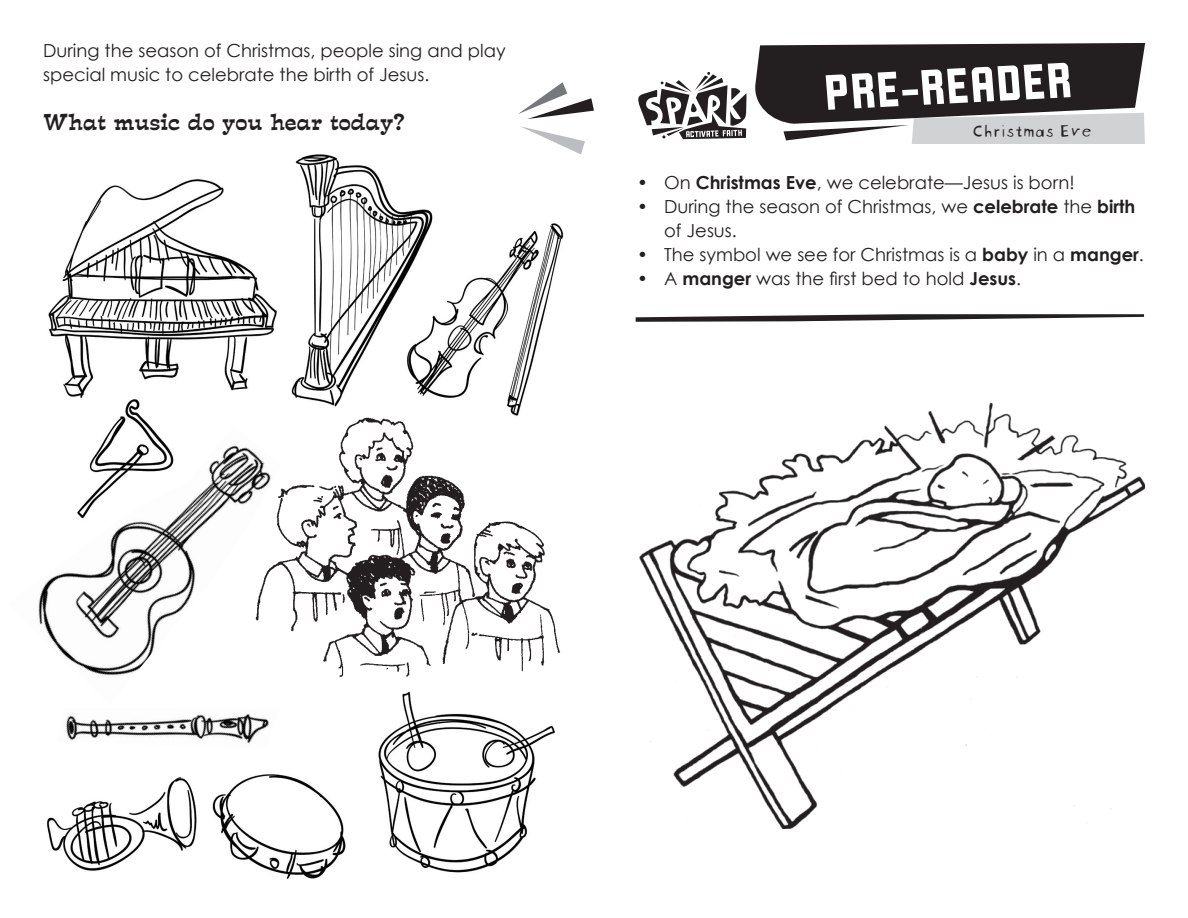
<style>
.page{position:relative;width:1188px;height:918px;background:#fff}
.page>*{position:absolute;margin:0;border:0;box-sizing:border-box;transform-origin:0 0}
.t1{font:54px "Liquorstore";color:#fff}
.t2{font:21px "Estro Font";color:#231f20}
.t3{font:18px/24px "Century Gothic";color:#231f20}
.t4{font:18px "Blockhead OT Unplugged";color:#231f20}
.s1{font-weight:700}
</style>
<div class="page">
<svg style="left:755px;top:43px;width:390px;height:101px;background:#5b5859"></svg>
<svg style="left:638px;top:72px;width:108px;height:67px"></svg>
<img style="left:639px;top:402px;width:506px;height:426px">
<svg style="left:636px;top:314px;width:508px;height:8px"></svg>
<img style="left:281px;top:526px;width:280px;height:151px">
<svg style="left:518px;top:82px;width:76px;height:37px"></svg>
<svg style="left:521px;top:126px;width:64px;height:28px"></svg>
<img style="left:48px;top:149px;width:474px;height:415px">
<img style="left:38px;top:426px;width:243px;height:250px">
<img style="left:382px;top:220px;width:182px;height:204px">
<img style="left:212px;top:691px;width:343px;height:188px">
<img style="left:47px;top:777px;width:150px;height:94px">
<img style="left:66px;top:708px;width:214px;height:40px">
<p class="t3" style="left:43px;top:38px;width:464px">During the season of Christmas, people sing and play special music to celebrate the birth of Jesus.</p>
<p class="t2" style="left:43px;top:107px;width:363px">What music do you hear today?</p>
<h1 class="t1" style="left:823px;top:60px;width:250px;rotate:-3deg">PRE-READER</h1>
<p class="t4" style="left:972px;top:121px;width:121px">Christmas Eve</p>
<p class="t3" style="left:637px;top:170px;width:439px">• On <span class="s1">Christmas Eve</span>, we celebrate—Jesus is born!</p>
<p class="t3" style="left:664px;top:194px;width:473px;text-indent:-27px">• During the season of Christmas, we <span class="s1">celebrate</span> the <span class="s1">birth </span>of Jesus.</p>
<p class="t3" style="left:637px;top:242px;width:508px">• The symbol we see for Christmas is a <span class="s1">baby</span> in a <span class="s1">manger</span>.</p>
<p class="t3" style="left:637px;top:266px;width:385px">• A <span class="s1">manger</span> was the first bed to hold <span class="s1">Jesus</span>.</p>
</div>
